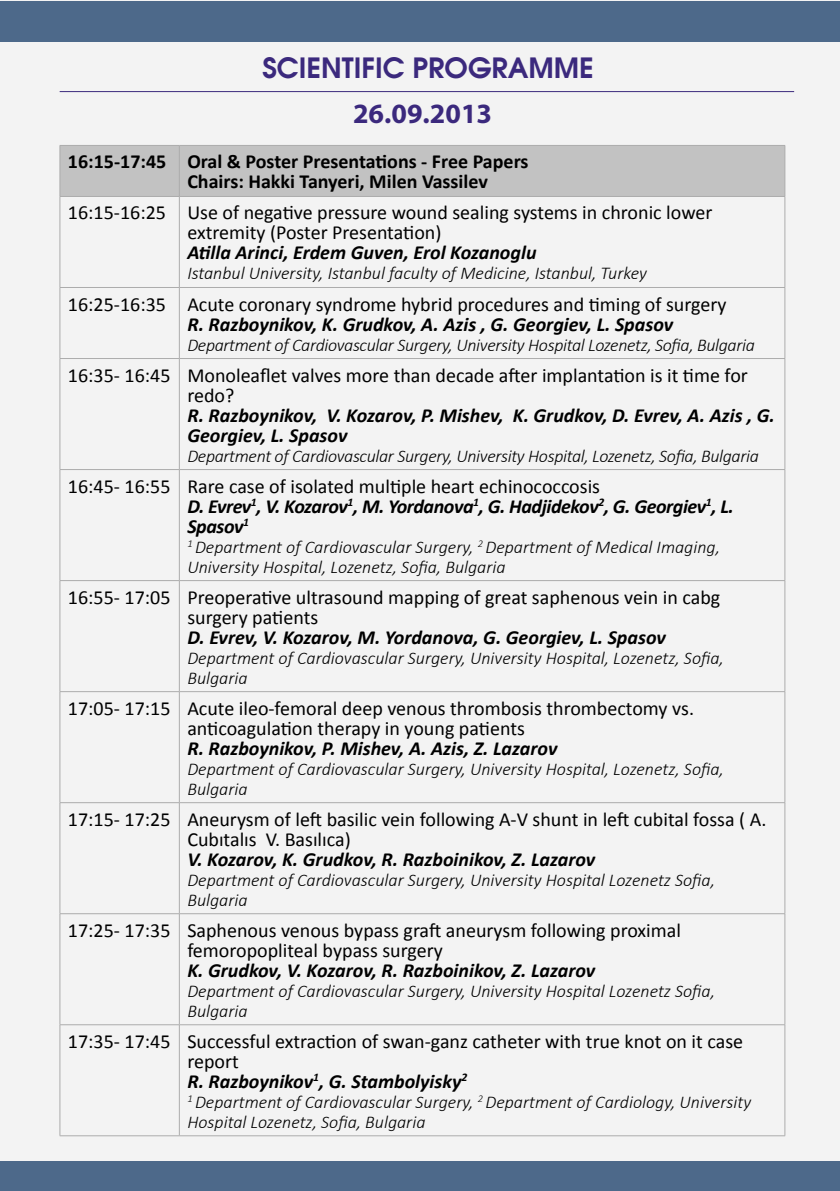
<style>
.page{position:relative;width:840px;height:1191px;background:#fff}
.page>*{position:absolute;margin:0;border:0;box-sizing:border-box;transform-origin:0 0}
.t1{font:700 28px "Avalon";color:#3b297d}
.t2{font:700 28px "Myriad Pro";color:#3b297d}
.t3{font:20px/20px "Calibri";color:#000}
.t4{font:italic 700 20px/20px "Calibri";color:#000}
.t5{font:italic 700 20px/20px "Calibri";letter-spacing:-.02em;color:#000}
.t6{font:700 20px/20px "Calibri";color:#000}
.t7{font:italic 300 18px/20px "Calibri";color:#000}
.t8{font:italic 300 18px "Calibri";letter-spacing:-.02em;color:#000}
.s1{font-weight:400;font-style:normal}
.s2{font-weight:700;font-style:italic}
</style>
<div class="page">
<div style="left:0;top:0;width:839px;height:1191px;background:#f3f3f3"></div>
<div style="left:0;top:1px;width:839px;height:41px;background:#4d698a"></div>
<div style="left:0;top:1161px;width:839px;height:30px;background:#4d698a"></div>
<hr style="left:60px;top:91px;width:733px;height:1px;background:#3b297d">
<div style="left:61px;top:146px;width:723px;height:50px;background:#c2c2c2"></div>
<hr style="left:60px;top:145px;width:119px;height:1px;background:#acacac">
<hr style="left:60px;top:146px;width:1px;height:50px;background:#acacac">
<hr style="left:179px;top:145px;width:605px;height:1px;background:#acacac">
<hr style="left:179px;top:146px;width:1px;height:50px;background:#acacac">
<hr style="left:784px;top:146px;width:1px;height:50px;background:#acacac">
<hr style="left:60px;top:196px;width:119px;height:1px;background:#acacac">
<hr style="left:60px;top:197px;width:1px;height:90px;background:#acacac">
<hr style="left:179px;top:196px;width:605px;height:1px;background:#acacac">
<hr style="left:179px;top:197px;width:1px;height:90px;background:#acacac">
<hr style="left:784px;top:197px;width:1px;height:90px;background:#acacac">
<hr style="left:60px;top:287px;width:119px;height:1px;background:#acacac">
<hr style="left:60px;top:288px;width:1px;height:70px;background:#acacac">
<hr style="left:179px;top:287px;width:605px;height:1px;background:#acacac">
<hr style="left:179px;top:288px;width:1px;height:70px;background:#acacac">
<hr style="left:784px;top:288px;width:1px;height:70px;background:#acacac">
<hr style="left:60px;top:358px;width:119px;height:1px;background:#acacac">
<hr style="left:60px;top:359px;width:1px;height:110px;background:#acacac">
<hr style="left:179px;top:358px;width:605px;height:1px;background:#acacac">
<hr style="left:179px;top:359px;width:1px;height:110px;background:#acacac">
<hr style="left:784px;top:359px;width:1px;height:110px;background:#acacac">
<hr style="left:60px;top:469px;width:119px;height:1px;background:#acacac">
<hr style="left:60px;top:470px;width:1px;height:110px;background:#acacac">
<hr style="left:179px;top:469px;width:605px;height:1px;background:#acacac">
<hr style="left:179px;top:470px;width:1px;height:110px;background:#acacac">
<hr style="left:784px;top:470px;width:1px;height:110px;background:#acacac">
<hr style="left:60px;top:580px;width:119px;height:1px;background:#acacac">
<hr style="left:60px;top:581px;width:1px;height:110px;background:#acacac">
<hr style="left:179px;top:580px;width:605px;height:1px;background:#acacac">
<hr style="left:179px;top:581px;width:1px;height:110px;background:#acacac">
<hr style="left:784px;top:581px;width:1px;height:110px;background:#acacac">
<hr style="left:60px;top:691px;width:119px;height:1px;background:#acacac">
<hr style="left:60px;top:692px;width:1px;height:110px;background:#acacac">
<hr style="left:179px;top:691px;width:605px;height:1px;background:#acacac">
<hr style="left:179px;top:692px;width:1px;height:110px;background:#acacac">
<hr style="left:784px;top:692px;width:1px;height:110px;background:#acacac">
<hr style="left:60px;top:802px;width:119px;height:1px;background:#acacac">
<hr style="left:60px;top:803px;width:1px;height:110px;background:#acacac">
<hr style="left:179px;top:802px;width:605px;height:1px;background:#acacac">
<hr style="left:179px;top:803px;width:1px;height:110px;background:#acacac">
<hr style="left:784px;top:803px;width:1px;height:110px;background:#acacac">
<hr style="left:60px;top:913px;width:119px;height:1px;background:#acacac">
<hr style="left:60px;top:914px;width:1px;height:110px;background:#acacac">
<hr style="left:179px;top:913px;width:605px;height:1px;background:#acacac">
<hr style="left:179px;top:914px;width:1px;height:110px;background:#acacac">
<hr style="left:784px;top:914px;width:1px;height:110px;background:#acacac">
<hr style="left:60px;top:1024px;width:119px;height:1px;background:#acacac">
<hr style="left:60px;top:1025px;width:1px;height:110px;background:#acacac">
<hr style="left:179px;top:1024px;width:605px;height:1px;background:#acacac">
<hr style="left:179px;top:1025px;width:1px;height:110px;background:#acacac">
<hr style="left:784px;top:1025px;width:1px;height:110px;background:#acacac">
<hr style="left:60px;top:1135px;width:119px;height:1px;background:#acacac">
<hr style="left:179px;top:1135px;width:605px;height:1px;background:#acacac">
<h1 class="t1" style="left:262px;top:48px;width:332px">SCIENTIFIC PROGRAMME</h1>
<h1 class="t2" style="left:353px;top:95px;width:140px">26.09.2013</h1>
<p class="t6" style="left:187px;top:152px;width:342px;text-indent:-119px">16:15-17:45 Oral &amp; Poster Presentations - Free Papers<br>Chairs: Hakki Tanyeri, Milen Vassilev</p>
<p class="t3" style="left:187px;top:203px;width:526px;text-indent:-119px">16:15-16:25 Use of negative pressure wound sealing systems in chronic lower extremity (Poster Presentation)</p>
<p class="t4" style="left:187px;top:243px;width:350px">Atilla Arinci, Erdem Guven, Erol Kozanoglu</p>
<p class="t7" style="left:187px;top:263px;width:461px">Istanbul University, Istanbul faculty of Medicine, Istanbul, Turkey</p>
<p class="t3" style="left:68px;top:294px;width:659px">16:25-16:35 Acute coronary syndrome hybrid procedures and timing of surgery</p>
<p class="t4" style="left:187px;top:314px;width:487px">R. Razboynikov, K. Grudkov, A. Azis , G. Georgiev, L. Spasov</p>
<p class="t8" style="left:187px;top:333px;width:568px">Department of Cardiovascular Surgery, University Hospital Lozenetz, Sofia, Bulgaria</p>
<p class="t3" style="left:187px;top:365px;width:561px;text-indent:-119px">16:35- 16:45 Monoleaflet valves more than decade after implantation is it time for redo?</p>
<p class="t4" style="left:187px;top:405px;width:588px">R. Razboynikov, V. Kozarov, P. Mishev, K. Grudkov, D. Evrev, A. Azis , G.<br>Georgiev, L. Spasov</p>
<p class="t8" style="left:187px;top:444px;width:572px">Department of Cardiovascular Surgery, University Hospital, Lozenetz, Sofia, Bulgaria</p>
<p class="t5" style="left:187px;top:476px;width:547px;text-indent:-119px"><span class="s1">16:45- 16:55 Rare case of isolated multiple heart echinococcosis<br></span>D. Evrev<sup>1</sup>, V. Kozarov<sup>1</sup>, M. Yordanova<sup>1</sup>, G. Hadjidekov<sup>2</sup>, G. Georgiev<sup>1</sup>, L.<br>Spasov<sup>1</sup></p>
<p class="t7" style="left:187px;top:536px;width:534px"><sup>1</sup> Department of Cardiovascular Surgery, <sup>2</sup> Department of Medical Imaging,<br>University Hospital, Lozenetz, Sofia, Bulgaria</p>
<p class="t3" style="left:187px;top:587px;width:534px;text-indent:-119px">16:55- 17:05 Preoperative ultrasound mapping of great saphenous vein in cabg surgery patients</p>
<p class="t4" style="left:187px;top:627px;width:480px">D. Evrev, V. Kozarov, M. Yordanova, G. Georgiev, L. Spasov</p>
<p class="t7" style="left:187px;top:647px;width:538px">Department of Cardiovascular Surgery, University Hospital, Lozenetz, Sofia,<br>Bulgaria</p>
<p class="t3" style="left:187px;top:698px;width:508px;text-indent:-119px">17:05- 17:15 Acute ileo-femoral deep venous thrombosis thrombectomy vs. anticoagulation therapy in young patients</p>
<p class="t4" style="left:187px;top:738px;width:371px">R. Razboynikov, P. Mishev, A. Azis, Z. Lazarov</p>
<p class="t7" style="left:187px;top:758px;width:538px">Department of Cardiovascular Surgery, University Hospital, Lozenetz, Sofia,<br>Bulgaria</p>
<p class="t3" style="left:187px;top:809px;width:580px;text-indent:-119px">17:15- 17:25 Aneurysm of left basilic vein following A-V shunt in left cubital fossa ( A.<br>Cubıtalıs V. Basılıca)</p>
<p class="t4" style="left:187px;top:849px;width:409px">V. Kozarov, K. Grudkov, R. Razboinikov, Z. Lazarov</p>
<p class="t7" style="left:187px;top:869px;width:529px">Department of Cardiovascular Surgery, University Hospital Lozenetz Sofia,<br>Bulgaria</p>
<p class="t3" style="left:187px;top:920px;width:495px;text-indent:-119px">17:25- 17:35 Saphenous venous bypass graft aneurysm following proximal femoropopliteal bypass surgery</p>
<p class="t4" style="left:187px;top:960px;width:409px">K. Grudkov, V. Kozarov, R. Razboinikov, Z. Lazarov</p>
<p class="t7" style="left:187px;top:980px;width:529px">Department of Cardiovascular Surgery, University Hospital Lozenetz Sofia,<br>Bulgaria</p>
<p class="t3" style="left:187px;top:1031px;width:557px;text-indent:-119px">17:35- 17:45 Successful extraction of swan-ganz catheter with true knot on it case report<br><span class="s2">R. Razboynikov</span><sup>1</sup><span class="s2">, G. Stambolyisky</span><sup>2</sup></p>
<p class="t7" style="left:187px;top:1091px;width:565px"><sup>1</sup> Department of Cardiovascular Surgery, <sup>2</sup> Department of Cardiology, University<br>Hospital Lozenetz, Sofia, Bulgaria</p>
</div>
